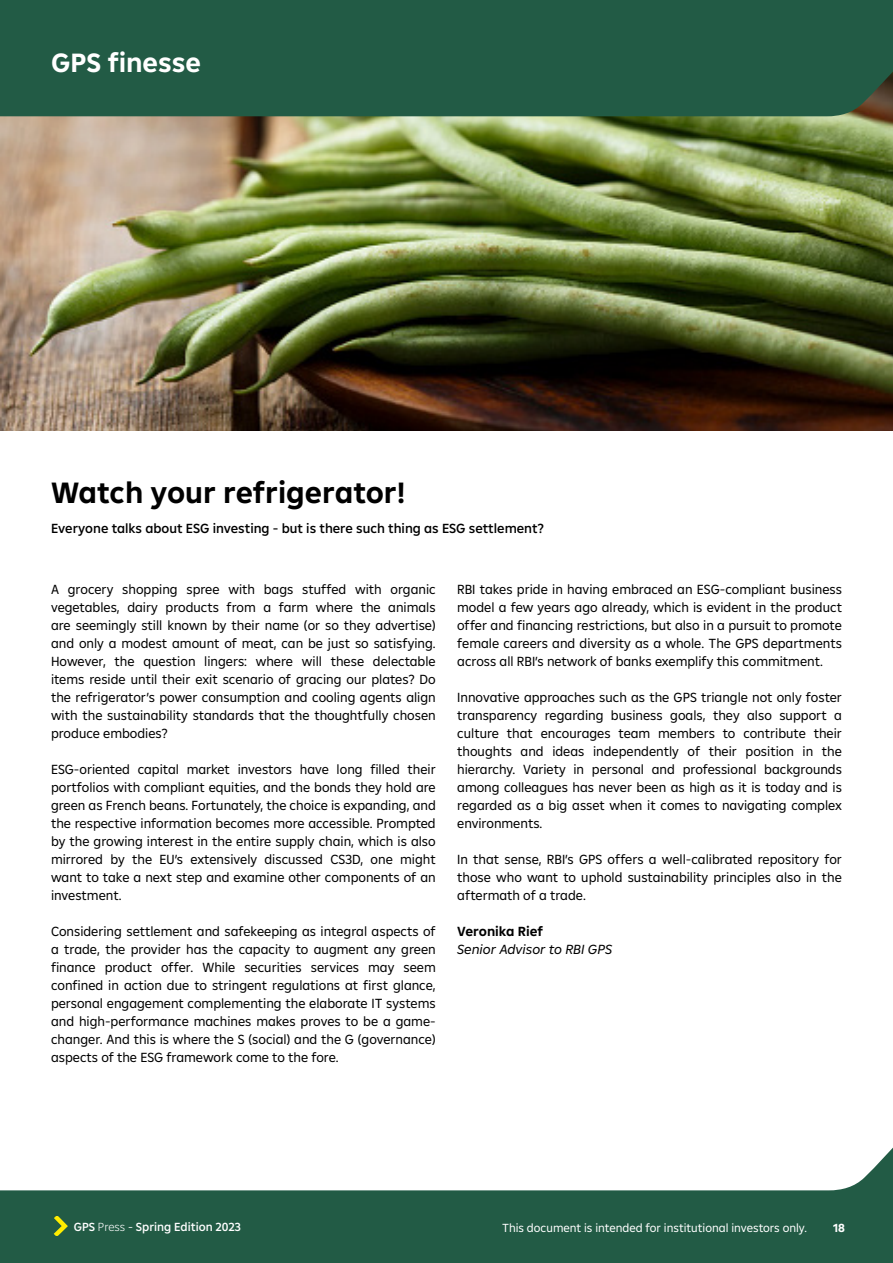
<style>
.page{position:relative;width:893px;height:1263px;background:#fff}
.page>*{position:absolute;margin:0;border:0;box-sizing:border-box;transform-origin:0 0}
.t1{font:700 30px "Amalia";color:#000}
.t2{font:700 27px "Amalia";color:#fff}
.t3{font:13.5px/18px "Amalia";color:#000;text-align:justify}
.t4{font:500 13.5px "Amalia";color:#000}
.t5{font:italic 13.5px "Amalia";color:#000}
.t6{font:700 13.5px "Amalia";color:#000}
.t7{font:12px "Amalia";color:#fff}
.t8{font:500 12px "Amalia";color:#fff}
.t9{font:700 12px "Amalia";color:#fff}
.s1{font-weight:300}
.s2{font-weight:400}
</style>
<div class="page">
<img style="left:0;top:116px;width:893px;height:314px">
<svg style="left:0;top:1147px;width:893px;height:116px;fill:#225b45"></svg>
<svg style="left:54px;top:1216px;width:14px;height:20px"></svg>
<div style="left:0;top:0;width:893px;height:116px;background:#225b45"></div>
<h2 class="t2" style="left:51px;top:44px;width:151px">GPS finesse</h2>
<h1 class="t1" style="left:51px;top:473px;width:355px">Watch your refrigerator!</h1>
<p class="t4" style="left:51px;top:519px;width:495px">Everyone talks about ESG investing - but is there such thing as ESG settlement?</p>
<p class="t3" style="left:51px;top:580px;width:386px">A grocery shopping spree with bags stuffed with organic vegetables, dairy products from a farm where the animals are seemingly still known by their name (or so they advertise) and only a modest amount of meat, can be just so satisfying.<br>However, the question lingers: where will these delectable items reside until their exit scenario of gracing our plates? Do the refrigerator’s power consumption and cooling agents align with the sustainability standards that the thoughtfully chosen produce embodies?</p>
<p class="t3" style="left:51px;top:760px;width:386px">ESG-oriented capital market investors have long filled their portfolios with compliant equities, and the bonds they hold are green as French beans. Fortunately, the choice is expanding, and the respective information becomes more accessible. Prompted by the growing interest in the entire supply chain, which is also mirrored by the EU’s extensively discussed CS3D, one might want to take a next step and examine other components of an investment.</p>
<p class="t3" style="left:51px;top:922px;width:386px">Considering settlement and safekeeping as integral aspects of a trade, the provider has the capacity to augment any green finance product offer. While securities services may seem confined in action due to stringent regulations at first glance, personal engagement complementing the elaborate IT systems and high-performance machines makes proves to be a game&shy;changer. And this is where the S (social) and the G (governance) aspects of the ESG framework come to the fore.</p>
<p class="t3" style="left:457px;top:580px;width:386px">RBI takes pride in having embraced an ESG-compliant business model a few years ago already, which is evident in the product offer and financing restrictions, but also in a pursuit to promote female careers and diversity as a whole. The GPS departments across all RBI’s network of banks exemplify this commitment.</p>
<p class="t3" style="left:457px;top:688px;width:386px">Innovative approaches such as the GPS triangle not only foster transparency regarding business goals, they also support a culture that encourages team members to contribute their thoughts and ideas independently of their position in the hierarchy. Variety in personal and professional backgrounds among colleagues has never been as high as it is today and is regarded as a big asset when it comes to navigating complex environments.</p>
<p class="t3" style="left:457px;top:850px;width:386px">In that sense, RBI’s GPS offers a well-calibrated repository for those who want to uphold sustainability principles also in the aftermath of a trade.</p>
<p class="t6" style="left:457px;top:922px;width:87px">Veronika Rief</p>
<p class="t5" style="left:457px;top:940px;width:156px">Senior Advisor to RBI GPS</p>
<p class="t8" style="left:74px;top:1218px;width:169px">GPS <span class="s1">Press</span> <span class="s2">-</span> Spring Edition 2023</p>
<p class="t9" style="left:833px;top:1219px;width:13px">18</p>
<p class="t7" style="left:502px;top:1220px;width:306px">This document is intended for institutional investors only.</p>
</div>
